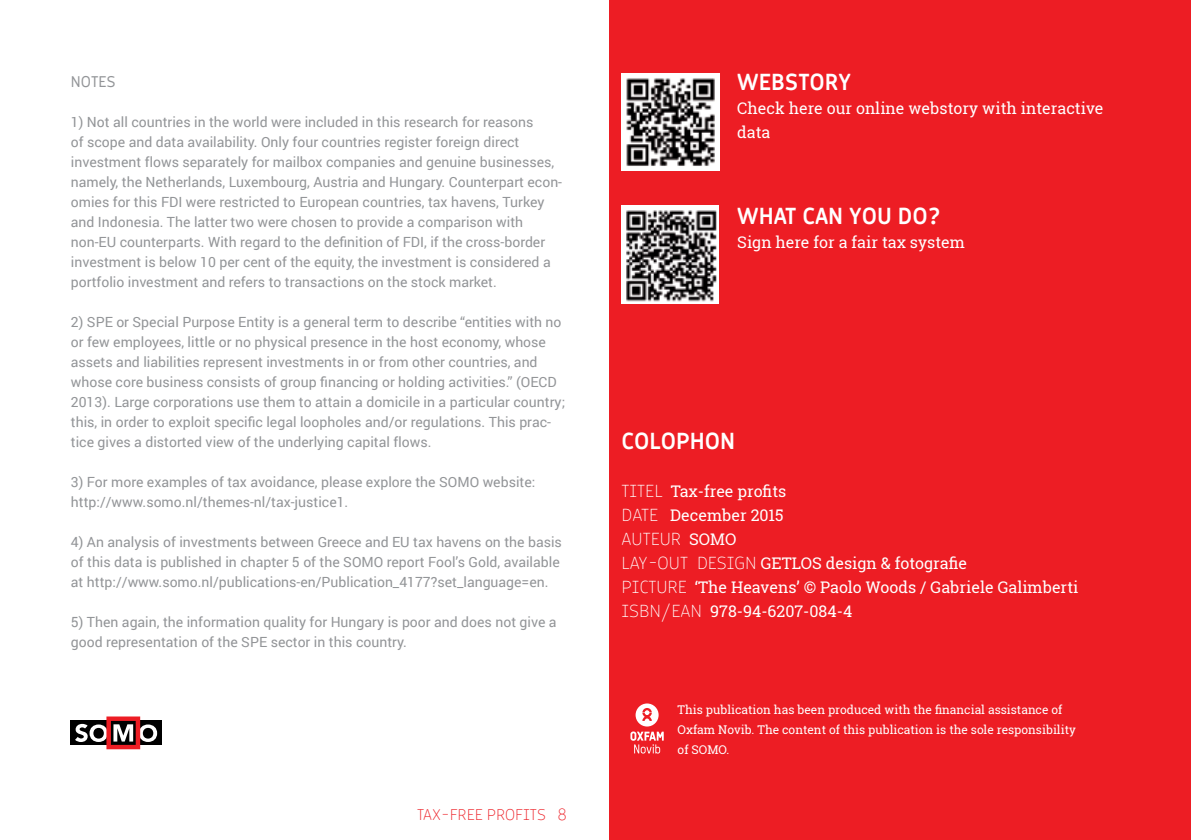
<style>
.page{position:relative;width:1191px;height:840px;background:#fff}
.page>*{position:absolute;margin:0;border:0;box-sizing:border-box;transform-origin:0 0}
.t1{font:700 24px "Logotyper";color:#fff}
.t2{font:200 18px "Logotyper";color:#fff}
.t3{font:16px/24px "Roboto Slab";color:#fff}
.t4{font:200 16px "Logotyper";color:#ed1d24}
.t5{font:16px "Logotyper";color:#939598}
.t6{font:14px/20px "Roboto";color:#939598}
.t7{font:12px/20px "Roboto Slab";color:#fff}
.s1{font-family:"Logotyper";font-weight:200;font-size:18px}
.s2{font-family:"Roboto Slab";font-weight:400;font-size:16px}
</style>
<div class="page">
<div style="left:609px;top:0;width:582px;height:839px;background:#ed1d24"></div>
<div style="left:71px;top:720px;width:91px;height:24px;background:#000"></div>
<svg style="left:75px;top:716px;width:82px;height:32px"></svg>
<div style="left:630px;top:731px;width:6px;height:9px;background:#fff;border-radius:3px"></div>
<svg style="left:632px;top:703px;width:31px;height:50px"></svg>
<img style="left:621px;top:74px;width:98px;height:96px">
<img style="left:621px;top:206px;width:98px;height:97px">
<p class="t5" style="left:71px;top:73px;width:46px">N OTES</p>
<p class="t6" style="left:71px;top:111px;width:493px">1) Not all countries in the world were included in this research for reasons<br>of scope and data availability. Only four countries register foreign direct investment flows separately for mailbox companies and genuine businesses, namely, the Netherlands, Luxembourg, Austria and Hungary. Counterpart econ&shy;omies for this FDI were restricted to European countries, tax havens, Turkey and Indonesia. The latter two were chosen to provide a comparison with non-EU counterparts. With regard to the definition of FDI, if the cross-border investment is below 10 per cent of the equity, the investment is considered a portfolio investment and refers to transactions on the stock market.</p>
<p class="t6" style="left:71px;top:311px;width:496px">2) SPE or Special Purpose Entity is a general term to describe “entities with no or few employees, little or no physical presence in the host economy, whose assets and liabilities represent investments in or from other countries, and whose core business consists of group financing or holding activities.” (OECD 2013). Large corporations use them to attain a domicile in a particular country; this, in order to exploit specific legal loopholes and/or regulations. This prac&shy;tice gives a distorted view of the underlying capital flows.</p>
<p class="t6" style="left:71px;top:471px;width:466px">3) For more examples of tax avoidance, please explore the SOMO website: http://www.somo.nl/themes-nl/tax-justice1.</p>
<p class="t6" style="left:71px;top:531px;width:492px">4) An analysis of investments between Greece and EU tax havens on the basis of this data is published in chapter 5 of the SOMO report Fool’s Gold, available at http://www.somo.nl/publications-en/Publication_4177?set_language=en.</p>
<p class="t6" style="left:71px;top:611px;width:487px">5) Then again, the information quality for Hungary is poor and does not give a good representation of the SPE sector in this country.</p>
<p class="t4" style="left:417px;top:805px;width:151px">TAX-FREE PROFITS 8</p>
<h1 class="t1" style="left:737px;top:68px;width:87px">WEBSTORY</h1>
<p class="t3" style="left:737px;top:96px;width:368px">Check here our online webstory with interactive data</p>
<h1 class="t1" style="left:737px;top:202px;width:205px">WHAT CAN YOU DO?</h1>
<p class="t3" style="left:737px;top:230px;width:229px">Sign here for a fair tax system</p>
<h1 class="t1" style="left:621px;top:427px;width:111px">COLOPHON</h1>
<p class="t3" style="left:621px;top:479px;width:166px"><span class="s1">TITEL</span> Tax-free profits<br><span class="s1">DATE</span> December 2015</p>
<p class="t2" style="left:621px;top:529px;width:116px">AUTEUR <span class="s2">SOMO</span></p>
<p class="t3" style="left:621px;top:551px;width:458px"><span class="s1">LAY-OUT DESIGN</span> GETLOS design &amp; fotografie<br><span class="s1">PICTURE</span> ‘The Heavens’ © Paolo Woods / Gabriele Galimberti</p>
<p class="t2" style="left:621px;top:601px;width:60px">ISBN/EAN</p>
<p class="t3" style="left:710px;top:599px;width:144px">978-94-6207-084-4</p>
<p class="t7" style="left:677px;top:698px;width:400px">This publication has been produced with the financial assistance of<br>Oxfam Novib. The content of this publication is the sole responsibility of SOMO.</p>
</div>
